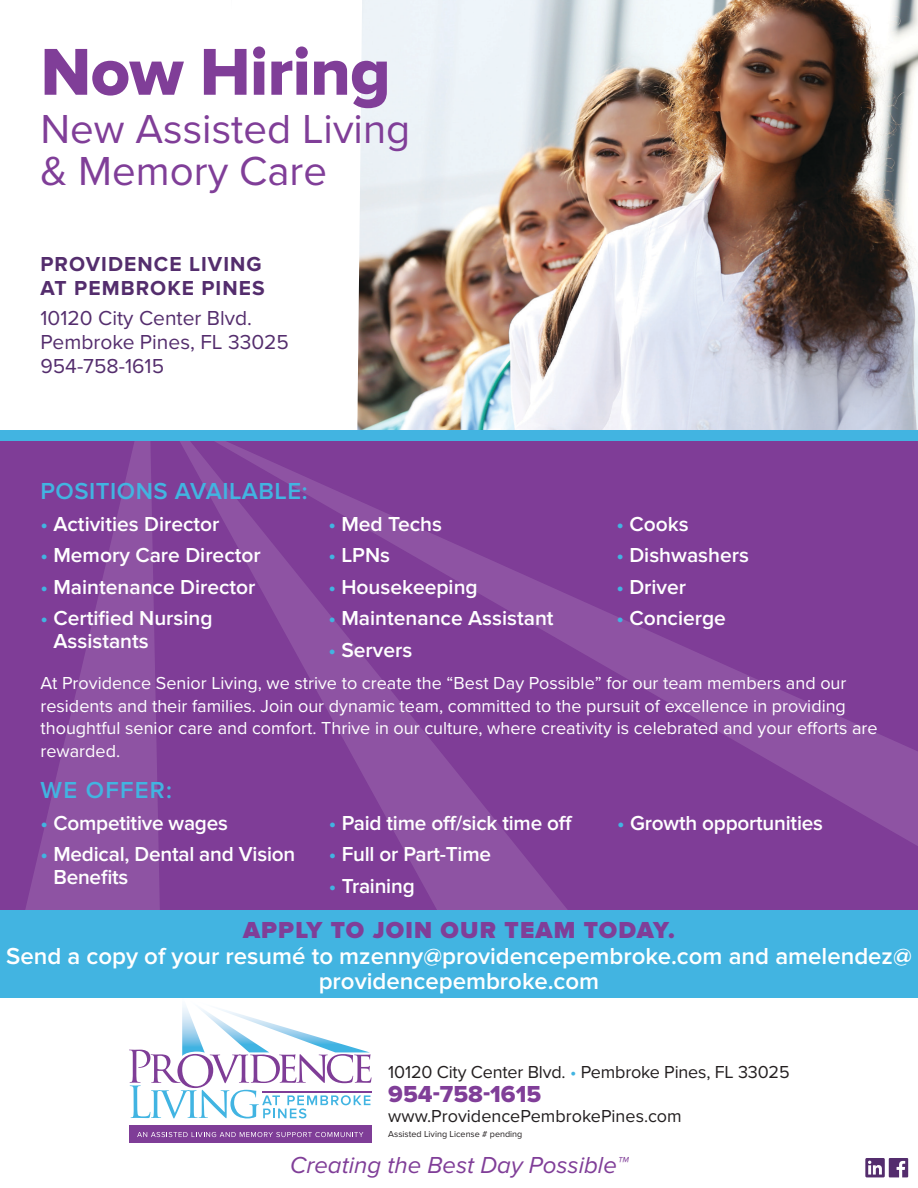
<style>
.page{position:relative;width:918px;height:1188px;background:#fff}
.page>*{position:absolute;margin:0;border:0;box-sizing:border-box;transform-origin:0 0}
.t1{font:68.7px "Proxima Nova Extrabld";letter-spacing:-.01em;color:#803e98}
.t2{font:42px/42px "Proxima Nova";color:#803e98}
.t3{font:600 24px/25.5px "Proxima Nova";color:#fff;text-align:center}
.t4{font:italic 24px "Proxima Nova";color:#803e98}
.t5{font:600 24px "Proxima Nova";letter-spacing:.02em;color:#42b4e1}
.t6{font:900 24px "Proxima Nova";letter-spacing:.05em;color:#803e98}
.t7{font:24px "Proxima Nova Extrabld";color:#803e98}
.t8{font:600 21px/22.5px "Proxima Nova";color:#fff}
.t9{font:21px/24px "Proxima Nova";color:#542d6d}
.t10{font:700 21px/24px "Proxima Nova";letter-spacing:.05em;color:#542d6d}
.t11{font:18px/22.5px "Proxima Nova";color:#fff}
.t12{font:18px "Proxima Nova";letter-spacing:-.01em;color:#231f20}
.t13{font:9px "Proxima Nova";color:#231f20}
.s1{color:#42b4e1}
</style>
<div class="page">
<div style="left:129px;top:1126px;width:243px;height:17px;background:#7f3d97"></div>
<img style="left:182px;top:1006px;width:6px;height:44px">
<img style="left:188px;top:1011px;width:5px;height:39px">
<img style="left:193px;top:1008px;width:169px;height:42px">
<svg style="left:137px;top:1132px;width:226px;height:5px"></svg>
<svg style="left:129px;top:1050px;width:242px;height:68px"></svg>
<img style="left:362px;top:0;width:556px;height:431px">
<svg style="left:225px;top:60px;width:137px;height:371px"></svg>
<div style="left:0;top:436px;width:918px;height:534px;background:#7f3d97"></div>
<svg style="left:8px;top:441px;width:153px;height:470px"></svg>
<svg style="left:177px;top:441px;width:448px;height:470px"></svg>
<svg style="left:205px;top:441px;width:713px;height:439px"></svg>
<div style="left:0;top:911px;width:918px;height:87px;background:#42b4e1"></div>
<svg style="left:865px;top:1158px;width:43px;height:19px"></svg>
<div style="left:0;top:431px;width:918px;height:10px;background:#42b4e1"></div>
<h1 class="t1" style="left:40px;top:32px;width:352px">Now Hiring</h1>
<h2 class="t2" style="left:40px;top:106px;width:371px">New Assisted Living &amp; Memory Care</h2>
<p class="t10" style="left:40px;top:253px;width:226px">PROVIDENCE LIVING<br>AT PEMBROKE PINES</p>
<p class="t9" style="left:40px;top:305px;width:250px">10120 City Center Blvd.<br>Pembroke Pines, FL 33025<br>954-758-1615</p>
<p class="t5" style="left:40px;top:477px;width:269px">POSITIONS AVAILABLE:</p>
<p class="t8" style="left:40px;top:513px;width:181px"><span class="s1">•</span> Activities Director</p>
<p class="t8" style="left:40px;top:545px;width:222px"><span class="s1">•</span> Memory Care Director</p>
<p class="t8" style="left:40px;top:576px;width:217px"><span class="s1">•</span> Maintenance Director</p>
<p class="t8" style="left:53px;top:608px;width:161px;text-indent:-13px"><span class="s1">•</span> Certified Nursing<br>Assistants</p>
<p class="t8" style="left:328px;top:513px;width:115px"><span class="s1">•</span> Med Techs</p>
<p class="t8" style="left:328px;top:545px;width:63px"><span class="s1">•</span> LPNs</p>
<p class="t8" style="left:328px;top:576px;width:151px"><span class="s1">•</span> Housekeeping</p>
<p class="t8" style="left:328px;top:608px;width:227px"><span class="s1">•</span> Maintenance Assistant</p>
<p class="t8" style="left:328px;top:639px;width:85px"><span class="s1">•</span> Servers</p>
<p class="t8" style="left:616px;top:513px;width:74px"><span class="s1">•</span> Cooks</p>
<p class="t8" style="left:616px;top:545px;width:134px"><span class="s1">•</span> Dishwashers</p>
<p class="t8" style="left:616px;top:576px;width:71px"><span class="s1">•</span> Driver</p>
<p class="t8" style="left:616px;top:608px;width:111px"><span class="s1">•</span> Concierge</p>
<p class="t11" style="left:40px;top:671px;width:839px">At Providence Senior Living, we strive to create the “Best Day Possible” for our team members and our residents and their families. Join our dynamic team, committed to the pursuit of excellence in providing thoughtful senior care and comfort. Thrive in our culture, where creativity is celebrated and your efforts are rewarded.</p>
<p class="t5" style="left:40px;top:776px;width:133px">WE OFFER:</p>
<p class="t8" style="left:40px;top:812px;width:189px"><span class="s1">•</span> Competitive wages</p>
<p class="t8" style="left:53px;top:844px;width:243px;text-indent:-13px"><span class="s1">•</span> Medical, Dental and Vision<br>Benefits</p>
<p class="t8" style="left:329px;top:812px;width:246px"><span class="s1">•</span> Paid time off/sick time off</p>
<p class="t8" style="left:329px;top:844px;width:164px"><span class="s1">•</span> Full or Part-Time</p>
<p class="t8" style="left:329px;top:875px;width:87px"><span class="s1">•</span> Training</p>
<p class="t8" style="left:617px;top:812px;width:207px"><span class="s1">•</span> Growth opportunities</p>
<p class="t6" style="left:243px;top:916px;width:433px">APPLY TO JOIN OUR TEAM TODAY.</p>
<p class="t3" style="left:6px;top:944px;width:907px">Send a copy of your resumé to mzenny@providencepembroke.com and amelendez@ providencepembroke.com</p>
<p class="t12" style="left:388px;top:1059px;width:403px">10120 City Center Blvd. <span class="s1">•</span> Pembroke Pines, FL 33025</p>
<p class="t7" style="left:388px;top:1080px;width:154px">954-758-1615</p>
<p class="t12" style="left:388px;top:1102px;width:295px">www.ProvidencePembrokePines.com</p>
<p class="t13" style="left:388px;top:1127px;width:136px">Assisted Living License # pending</p>
<p class="t4" style="left:290px;top:1152px;width:339px">Creating the Best Day Possible™</p>
</div>
